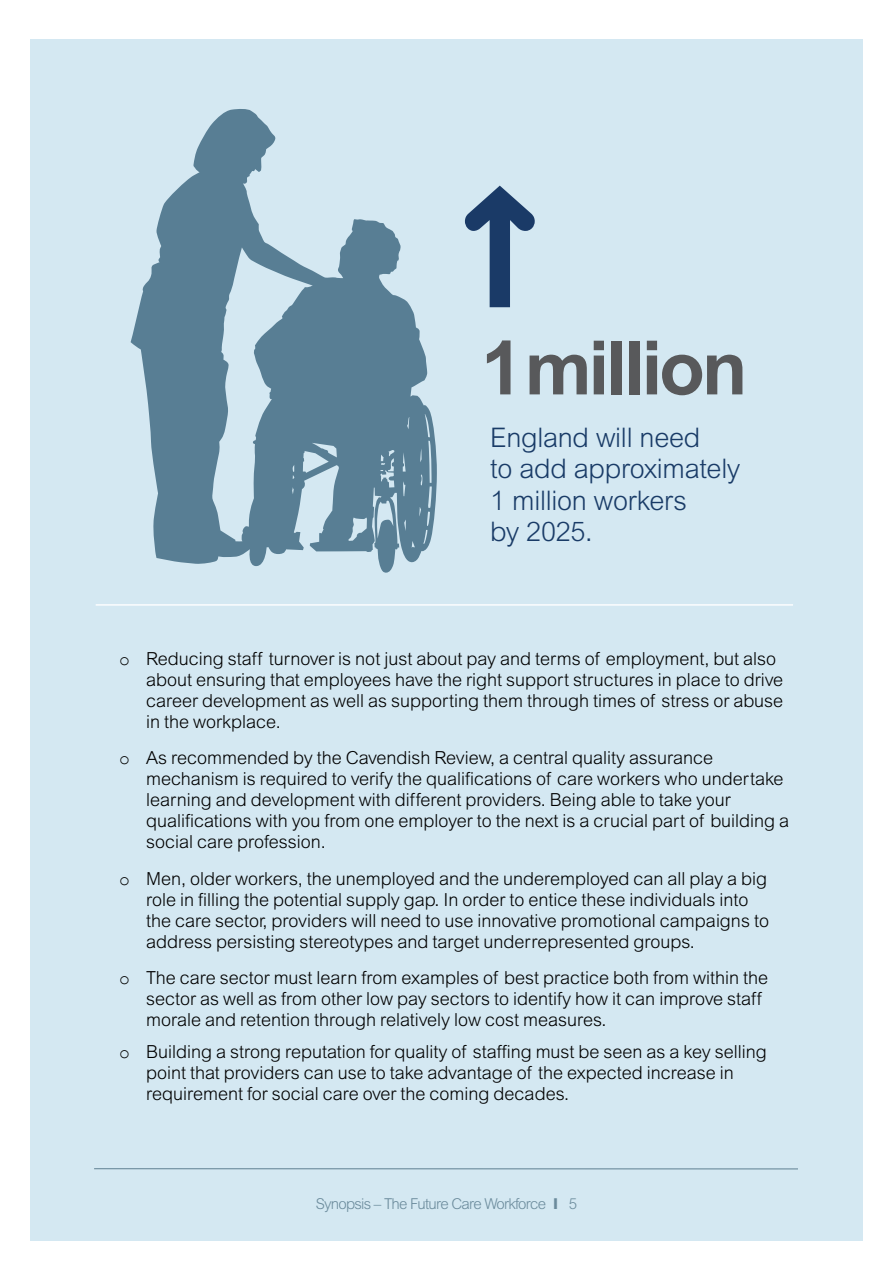
<style>
.page{position:relative;width:893px;height:1263px;background:#fff}
.page>*{position:absolute;margin:0;border:0;box-sizing:border-box;transform-origin:0 0}
.t1{font:700 75px "Arial";letter-spacing:-.04em;color:#58595b}
.t2{font:300 27px/31.5px "Arial";letter-spacing:-.01em;color:#193b67}
.t3{font:300 18px/21px "Arial";color:#000}
.t4{font:300 15px "Arial";letter-spacing:-.05em;color:#6b8b9c}
.s1{font-family:"Courier New";font-weight:400}
.s2{font-weight:800}
</style>
<div class="page">
<div style="left:30px;top:39px;width:832px;height:1201px;background:#d4e8f2"></div>
<hr style="left:94px;top:1168px;width:704px;height:1px;background:#6b8b9c">
<svg style="left:465px;top:186px;width:70px;height:121px"></svg>
<svg style="left:131px;top:109px;width:306px;height:464px;fill:#587e94"></svg>
<hr style="left:96px;top:604px;width:697px;height:2px;background:#fff">
<h1 class="t1" style="left:481px;top:324px;width:268px">1 million</h1>
<h2 class="t2" style="left:490px;top:421px;width:252px">England will need<br>to add approximately<br>1 million workers<br>by 2025.</h2>
<p class="t3" style="left:146px;top:648px;width:639px;text-indent:-27px"><span class="s1">o</span> Reducing staff turnover is not just about pay and terms of employment, but also about ensuring that employees have the right support structures in place to drive career development as well as supporting them through times of stress or abuse in the workplace.</p>
<p class="t3" style="left:146px;top:747px;width:645px;text-indent:-27px"><span class="s1">o</span> As recommended by the Cavendish Review, a central quality assurance mechanism is required to verify the qualifications of care workers who undertake learning and development with different providers. Being able to take your qualifications with you from one employer to the next is a crucial part of building a social care profession.</p>
<p class="t3" style="left:146px;top:868px;width:624px;text-indent:-27px"><span class="s1">o</span> Men, older workers, the unemployed and the underemployed can all play a big role in filling the potential supply gap. In order to entice these individuals into the care sector, providers will need to use innovative promotional campaigns to address persisting stereotypes and target underrepresented groups.</p>
<p class="t3" style="left:146px;top:967px;width:624px;text-indent:-27px"><span class="s1">o</span> The care sector must learn from examples of best practice both from within the sector as well as from other low pay sectors to identify how it can improve staff morale and retention through relatively low cost measures.</p>
<p class="t3" style="left:146px;top:1041px;width:622px;text-indent:-27px"><span class="s1">o</span> Building a strong reputation for quality of staffing must be seen as a key selling point that providers can use to take advantage of the expected increase in requirement for social care over the coming decades.</p>
<p class="t4" style="left:316px;top:1195px;width:263px">Synopsis – The Future Care Workforce <span class="s2">I</span> 5</p>
</div>
